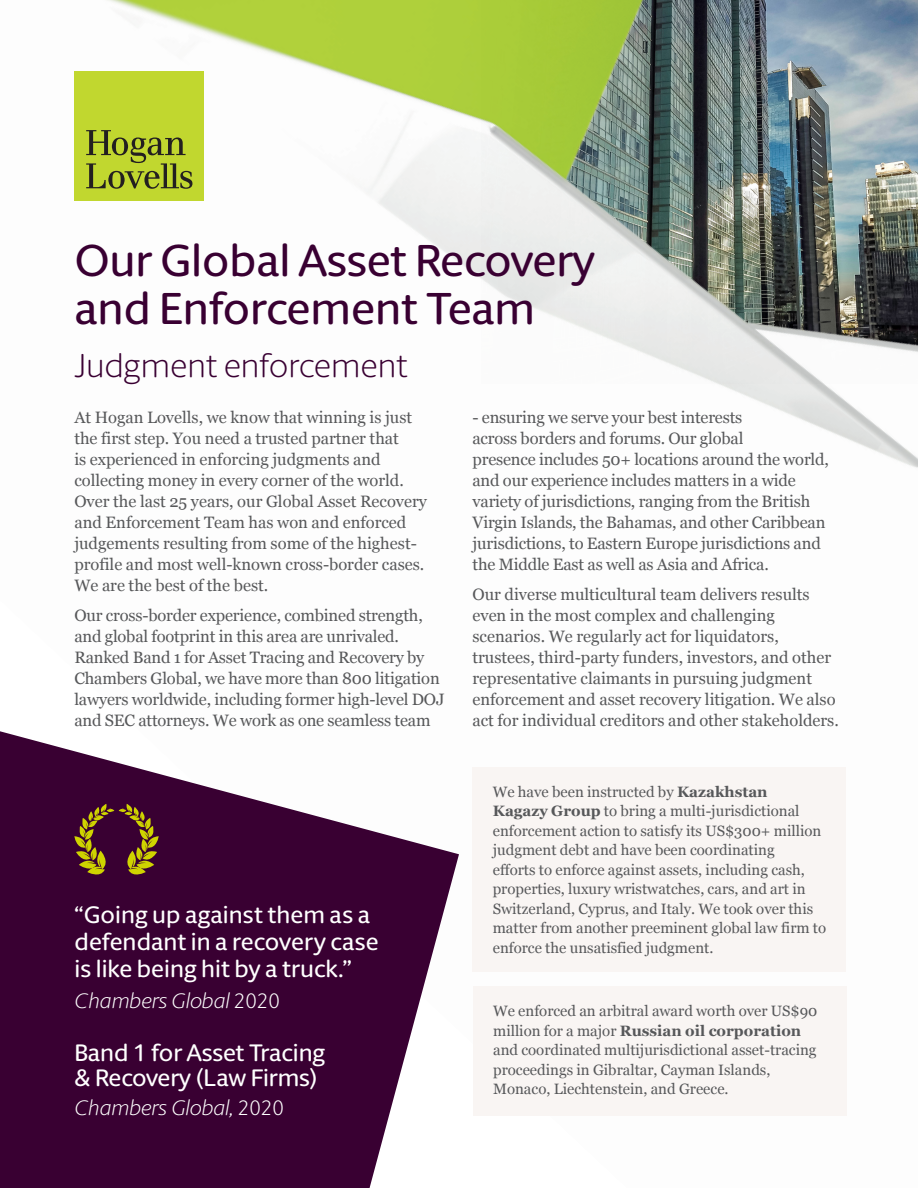
<style>
.page{position:relative;width:918px;height:1188px;background:#fff}
.page>*{position:absolute;margin:0;border:0;box-sizing:border-box;transform-origin:0 0}
.t1{font:500 45px/48px "Berlingske Sans Round";color:#390032}
.t2{font:300 33px "Berlingske Sans Round";color:#390032}
.t3{font:500 24px/27px "Berlingske Sans Round";color:#fff}
.t4{font:italic 300 21px "Berlingske Sans Round";letter-spacing:-.01em;color:#fff}
.t5{font:16.5px/21px "Georgia";color:#57585a}
.t6{font:15px/19.5px "Georgia";color:#57585a}
.s1{font-style:normal}
.s2{font-weight:700}
</style>
<div class="page">
<img style="left:74px;top:0;width:844px;height:1116px">
<div style="left:74px;top:72px;width:130px;height:129px;background:#c1d72f"></div>
<svg style="left:86px;top:130px;width:106px;height:59px"></svg>
<div style="left:472px;top:767px;width:374px;height:205px;background:#f9f5f3"></div>
<div style="left:473px;top:987px;width:373px;height:129px;background:#f9f5f3"></div>
<svg style="left:0;top:731px;width:459px;height:457px;fill:#390032"></svg>
<svg style="left:74px;top:804px;width:85px;height:75px;background:#5f3624"></svg>
<p class="t1" style="left:74px;top:235px;width:522px">Our Global Asset Recovery and Enforcement Team</p>
<p class="t2" style="left:74px;top:343px;width:335px">Judgment enforcement</p>
<p class="t5" style="left:74px;top:406px;width:354px">At Hogan Lovells, we know that winning is just the first step. You need a trusted partner that<br>is experienced in enforcing judgments and collecting money in every corner of the world.<br>Over the last 25 years, our Global Asset Recovery and Enforcement Team has won and enforced judgements resulting from some of the highest&shy;profile and most well-known cross-border cases.<br>We are the best of the best.</p>
<p class="t5" style="left:74px;top:604px;width:372px">Our cross-border experience, combined strength, and global footprint in this area are unrivaled.<br>Ranked Band 1 for Asset Tracing and Recovery by Chambers Global, we have more than 800 litigation lawyers worldwide, including former high-level DOJ and SEC attorneys. We work as one seamless team</p>
<p class="t5" style="left:473px;top:407px;width:358px">- ensuring we serve your best interests<br>across borders and forums. Our global<br>presence includes 50+ locations around the world, and our experience includes matters in a wide variety of jurisdictions, ranging from the British Virgin Islands, the Bahamas, and other Caribbean jurisdictions, to Eastern Europe jurisdictions and the Middle East as well as Asia and Africa.</p>
<p class="t5" style="left:473px;top:583px;width:368px">Our diverse multicultural team delivers results even in the most complex and challenging scenarios. We regularly act for liquidators, trustees, third-party funders, investors, and other representative claimants in pursuing judgment enforcement and asset recovery litigation. We also act for individual creditors and other stakeholders.</p>
<p class="t3" style="left:75px;top:900px;width:306px">“Going up against them as a defendant in a recovery case is like being hit by a truck.”</p>
<p class="t4" style="left:75px;top:986px;width:207px">Chambers Global <span class="s1">2020</span></p>
<p class="t3" style="left:74px;top:1039px;width:252px;line-height:25.5px">Band 1 for Asset Tracing &amp; Recovery (Law Firms)</p>
<p class="t4" style="left:74px;top:1093px;width:211px">Chambers Global, <span class="s1">2020</span></p>
<p class="t6" style="left:493px;top:781px;width:335px">We have been instructed by <span class="s2">Kazakhstan Kagazy Group</span> to bring a multi-jurisdictional enforcement action to satisfy its US$300+ million judgment debt and have been coordinating<br>efforts to enforce against assets, including cash, properties, luxury wristwatches, cars, and art in Switzerland, Cyprus, and Italy. We took over this matter from another preeminent global law firm to enforce the unsatisfied judgment.</p>
<p class="t6" style="left:493px;top:1001px;width:326px">We enforced an arbitral award worth over US$90 million for a major <span class="s2">Russian oil corporation </span>and coordinated multijurisdictional asset-tracing proceedings in Gibraltar, Cayman Islands, Monaco, Liechtenstein, and Greece.</p>
</div>
